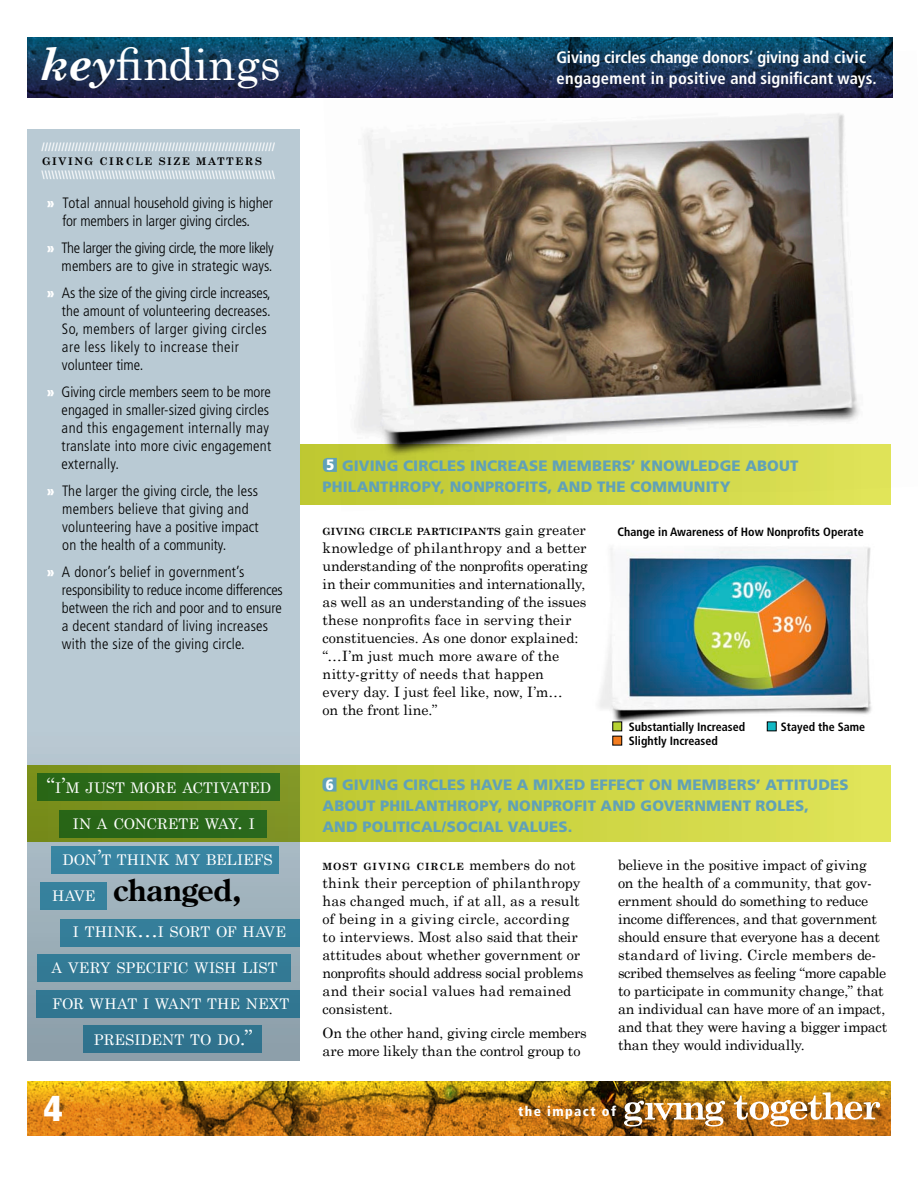
<style>
.page{position:relative;width:918px;height:1188px;background:#fff}
.page>*{position:absolute;margin:0;border:0;box-sizing:border-box;transform-origin:0 0}
.t1{font:45px "Century Schoolbook";color:#fff}
.t2{font:900 condensed 36px "Frutiger";color:#fff}
.t3{font:700 30px "Century Old Style Std";color:#000}
.t4{font:700 condensed 16.5px/21px "Frutiger";letter-spacing:.005em;color:#fff}
.t5{font:300 condensed 15px/18px "Frutiger";color:#000}
.t6{font:900 15px/21px "Frutiger";letter-spacing:.01em;color:#61a1b7}
.t7{font:300 condensed 15px/18px "Frutiger";letter-spacing:-.025em;color:#000;text-align:right}
.t8{font:900 condensed 15px "Frutiger";color:#fff}
.t9{font:14.7px "Century Schoolbook";letter-spacing:.005em;color:#fff}
.t10{font:14.25px/18px "Century Schoolbook";letter-spacing:-.01em;color:#000}
.t11{font:900 condensed 13.65px "Frutiger";letter-spacing:.1em;color:#fff}
.t12{font:700 condensed 12px "Frutiger";color:#fff}
.t13{font:700 condensed 12px/14.4px "Frutiger";color:#000}
.t14{font:700 10.5px "Century Schoolbook";letter-spacing:.15em;color:#000}
.t15{font:700 10.05px "Century Schoolbook";letter-spacing:.03em;color:#000}
.t16{font:700 10.05px "Century Schoolbook";letter-spacing:.095em;color:#000}
.s1{font-weight:700;font-style:italic}
.s2{font-weight:900;color:#fff}
.s3{font-size:21px}
.s4{font-family:"Century Schoolbook";font-weight:400;font-size:14.7px;color:#fff}
.s5{font-weight:400;font-size:14.25px}
</style>
<div class="page">
<img style="left:354px;top:113px;width:506px;height:331px">
<svg style="left:27px;top:38px;width:866px;height:60px;background:#163659"></svg>
<svg style="left:27px;top:1082px;width:864px;height:54px;background:#bc7c13"></svg>
<img style="left:546px;top:547px;width:345px;height:219px">
<svg style="left:300px;top:444px;width:591px;height:61px;background:#ccd343"></svg>
<svg style="left:27px;top:130px;width:273px;height:930px;background:#b4c6cf"></svg>
<div style="left:40px;top:882px;width:66px;height:28px;background:#36819d"></div>
<div style="left:37px;top:954px;width:253px;height:28px;background:#337a95"></div>
<div style="left:37px;top:990px;width:263px;height:28px;background:#317691"></div>
<div style="left:61px;top:919px;width:239px;height:28px;background:#357e99"></div>
<div style="left:83px;top:1025px;width:179px;height:28px;background:#30738e"></div>
<div style="left:51px;top:846px;width:228px;height:28px;background:#3884a1"></div>
<svg style="left:27px;top:766px;width:864px;height:76px;background:#b0c03a"></svg>
<div style="left:60px;top:810px;width:207px;height:28px;background:#296719"></div>
<div style="left:613px;top:722px;width:9px;height:9px;background:#b6d233"></div>
<div style="left:613px;top:722px;width:9px;height:9px;border:1px solid #000"></div>
<div style="left:767px;top:722px;width:9px;height:9px;background:#13b8c4"></div>
<div style="left:767px;top:722px;width:9px;height:9px;border:1px solid #000"></div>
<div style="left:613px;top:736px;width:9px;height:9px;background:#f37d20"></div>
<svg style="left:323px;top:458px;width:14px;height:14px"></svg>
<svg style="left:322px;top:778px;width:14px;height:14px"></svg>
<img style="left:734px;top:1092px;width:146px;height:35px">
<svg style="left:624px;top:1101px;width:101px;height:25px"></svg>
<h1 class="t1" style="left:40px;top:36px;width:243px"><span class="s1">key</span>findings</h1>
<p class="t4" style="left:556px;top:46px;width:322px">Giving circles change donors’ giving and civic engagement in positive and significant ways.</p>
<p class="t12" style="left:42px;top:140px;width:235px">//////////////////////////////////////////////////////////////////////</p>
<p class="t14" style="left:42px;top:154px;width:221px">GIVING CIRCLE SIZE MATTERS</p>
<p class="t5" style="left:46px;top:194px;width:228px;text-align:center"><span class="s2">»</span> Total annual household giving is higher for members in larger giving circles.</p>
<p class="t7" style="left:46px;top:239px;width:229px"><span class="s2">»</span> The larger the giving circle, the more likely members are to give in strategic ways.</p>
<p class="t5" style="left:62px;top:284px;width:210px;text-indent:-16px"><span class="s2">»</span> As the size of the giving circle increases, the amount of volunteering decreases.<br>So, members of larger giving circles are less likely to increase their volunteer time.</p>
<p class="t5" style="left:62px;top:383px;width:211px;text-indent:-15px"><span class="s2">»</span> Giving circle members seem to be more engaged in smaller-sized giving circles and this engagement internally may translate into more civic engagement externally.</p>
<p class="t5" style="left:62px;top:482px;width:198px;text-indent:-16px"><span class="s2">»</span> The larger the giving circle, the less members believe that giving and volunteering have a positive impact on the health of a community.</p>
<p class="t5" style="left:62px;top:563px;width:222px;text-indent:-16px"><span class="s2">»</span> A donor’s belief in government’s responsibility to reduce income differences between the rich and poor and to ensure a decent standard of living increases with the size of the giving circle.</p>
<p class="t12" style="left:42px;top:168px;width:235px">\\\\\\\\\\\\\\\\\\\\\\\\\\\\\\\\\\\\\\\\\\\\\\\\\\\\\\\\\\\\\\\\\\\\\\</p>
<p class="t9" style="left:47px;top:778px;width:226px"><span class="s3">“</span>I<span class="s3">’</span>M JUST MORE ACTIVATED</p>
<p class="t9" style="left:73px;top:814px;width:184px">IN A CONCRETE WAY<span class="s3">.</span> I</p>
<p class="t9" style="left:62px;top:850px;width:212px">DON<span class="s3">’</span>T THINK MY BELIEFS</p>
<h3 class="t3" style="left:52px;top:870px;width:191px"><span class="s4">HAVE</span> changed,</h3>
<p class="t9" style="left:73px;top:922px;width:215px">I THINK<span class="s3">…</span>I SORT OF HAVE</p>
<p class="t9" style="left:52px;top:958px;width:227px">A VERY SPECIFIC WISH LIST</p>
<p class="t9" style="left:52px;top:994px;width:239px">FOR WHAT I WANT THE NEXT</p>
<p class="t9" style="left:94px;top:1030px;width:161px">PRESIDENT TO DO<span class="s3">.”</span></p>
<h2 class="t2" style="left:44px;top:1086px;width:20px">4</h2>
<p class="t8" style="left:326px;top:456px;width:9px">5</p>
<p class="t6" style="left:322px;top:455px;width:477px;text-indent:20px">GIVING CIRCLES INCREASE MEMBERS’ KNOWLEDGE ABOUT<br>PHILANTHROPY, NONPROFITS, AND THE COMMUNITY</p>
<p class="t15" style="left:323px;top:525px;width:265px">GIVING CIRCLE PARTICIPANTS <span class="s5">gain greater</span></p>
<p class="t10" style="left:323px;top:538px;width:267px">knowledge of philanthropy and a better understanding of the nonprofits operating in their communities and internationally, as well as an understanding of the issues these nonprofits face in serving their constituencies. As one donor explained: “…I’m just much more aware of the nitty-gritty of needs that happen<br>every day. I just feel like, now, I’m…<br>on the front line.”</p>
<p class="t13" style="left:618px;top:525px;width:248px">Change in Awareness of How Nonprofits Operate</p>
<p class="t13" style="left:629px;top:720px;width:118px">Substantially Increased<br>Slightly Increased</p>
<p class="t13" style="left:781px;top:720px;width:86px">Stayed the Same</p>
<p class="t8" style="left:326px;top:775px;width:9px">6</p>
<p class="t6" style="left:322px;top:775px;width:528px;text-indent:20px">GIVING CIRCLES HAVE A MIXED EFFECT ON MEMBERS’ ATTITUDES<br>ABOUT PHILANTHROPY, NONPROFIT AND GOVERNMENT ROLES,<br>AND POLITICAL/SOCIAL VALUES.</p>
<p class="t16" style="left:323px;top:860px;width:255px">MOST GIVING CIRCLE <span class="s5">members do not</span></p>
<p class="t10" style="left:323px;top:874px;width:262px">think their perception of philanthropy has changed much, if at all, as a result of being in a giving circle, according to interviews. Most also said that their attitudes about whether government or nonprofits should address social problems and their social values had remained consistent.</p>
<p class="t10" style="left:323px;top:1024px;width:266px">On the other hand, giving circle members are more likely than the control group to</p>
<p class="t10" style="left:618px;top:856px;width:271px">believe in the positive impact of giving<br>on the health of a community, that gov&shy;ernment should do something to reduce income differences, and that government should ensure that everyone has a decent standard of living. Circle members de&shy;scribed themselves as feeling “more capable to participate in community change,” that an individual can have more of an impact, and that they were having a bigger impact than they would individually.</p>
<p class="t11" style="left:518px;top:1104px;width:100px">the impact of</p>
</div>
